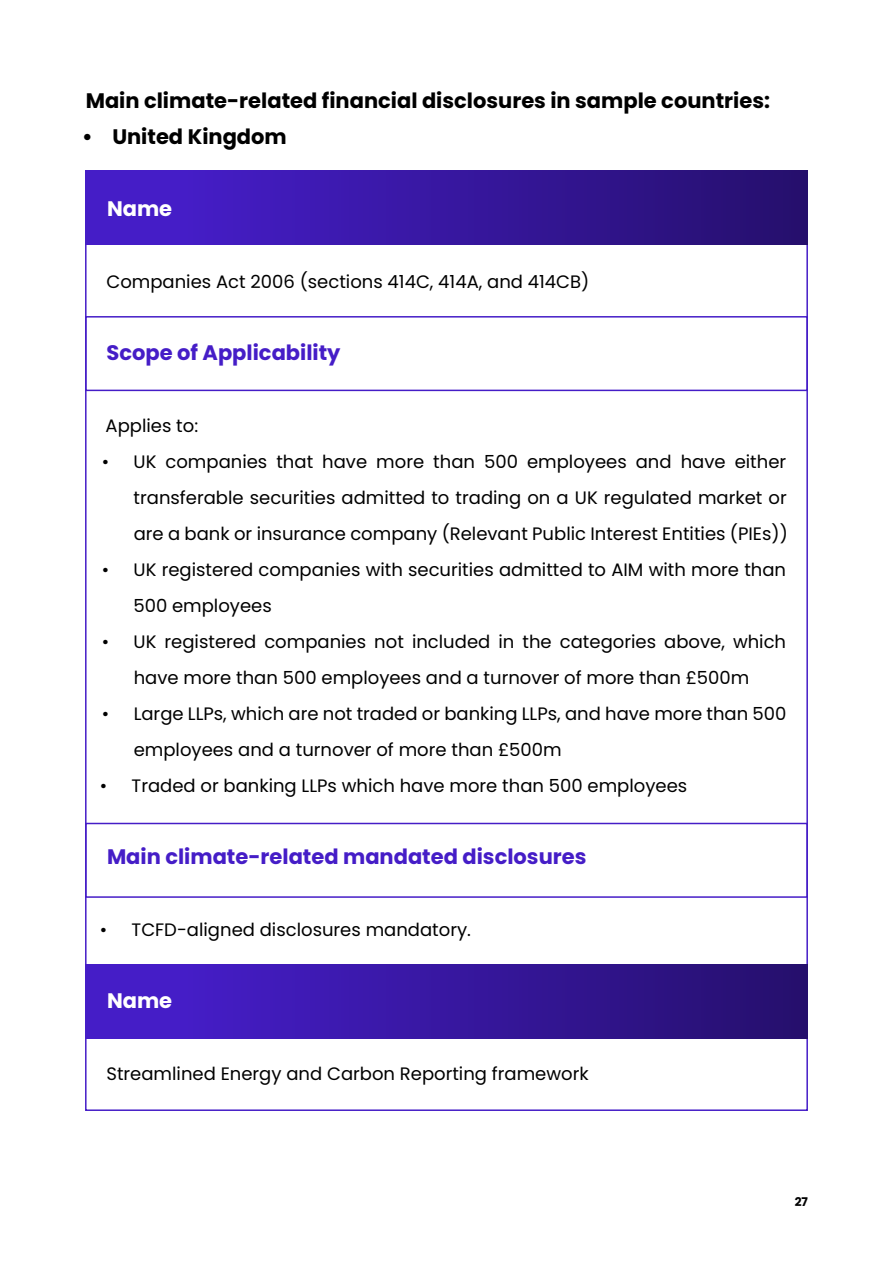
<style>
.page{position:relative;width:893px;height:1263px;background:#fff}
.page>*{position:absolute;margin:0;border:0;box-sizing:border-box;transform-origin:0 0}
.t1{font:700 21px "Poppins";color:#000}
.t2{font:700 21px "Poppins";color:#451dc7}
.t3{font:700 21px "Poppins";color:#fff}
.t4{font:18px/36px "Poppins";color:#000}
.t5{font:700 12px "Poppins";color:#000}
</style>
<div class="page">
<div style="left:85px;top:171px;width:723px;height:73px;background:linear-gradient(to right,#491fd2,#260f6d)"></div>
<div style="left:85px;top:965px;width:723px;height:73px;background:linear-gradient(to right,#491fd2,#260f6d)"></div>
<div style="left:85px;top:316px;width:723px;height:75px;border:2px solid #451dc7"></div>
<div style="left:85px;top:823px;width:723px;height:75px;border:2px solid #451dc7"></div>
<p class="t1" style="left:86px;top:88px;width:686px">Main climate-related financial disclosures in sample countries:</p>
<p class="t1" style="left:82px;top:124px;width:206px">• United Kingdom</p>
<p class="t3" style="left:107px;top:196px;width:67px">Name</p>
<p class="t4" style="left:107px;top:264px;width:484px">Companies Act 2006 (sections 414C, 414A, and 414CB)</p>
<p class="t2" style="left:107px;top:340px;width:236px">Scope of Applicability</p>
<p class="t4" style="left:106px;top:408px;width:94px">Applies to:</p>
<p class="t4" style="left:134px;top:444px;width:656px;text-align:justify;text-indent:-32px">• UK companies that have more than 500 employees and have either transferable securities admitted to trading on a UK regulated market or are a bank or insurance company (Relevant Public Interest Entities (PIEs))</p>
<p class="t4" style="left:133px;top:552px;width:654px;text-indent:-32px">• UK registered companies with securities admitted to AIM with more than<br>500 employees</p>
<p class="t4" style="left:102px;top:624px;width:686px;text-align:center">• UK registered companies not included in the categories above, which have more than 500 employees and a turnover of more than £500m</p>
<p class="t4" style="left:134px;top:696px;width:654px;text-indent:-32px">• Large LLPs, which are not traded or banking LLPs, and have more than 500 employees and a turnover of more than £500m</p>
<p class="t4" style="left:100px;top:768px;width:589px">• Traded or banking LLPs which have more than 500 employees</p>
<p class="t2" style="left:107px;top:844px;width:481px">Main climate-related mandated disclosures</p>
<p class="t4" style="left:100px;top:912px;width:373px">• TCFD-aligned disclosures mandatory.</p>
<p class="t3" style="left:107px;top:988px;width:67px">Name</p>
<p class="t4" style="left:106px;top:1056px;width:484px">Streamlined Energy and Carbon Reporting framework</p>
<p class="t5" style="left:795px;top:1195px;width:15px">27</p>
</div>
